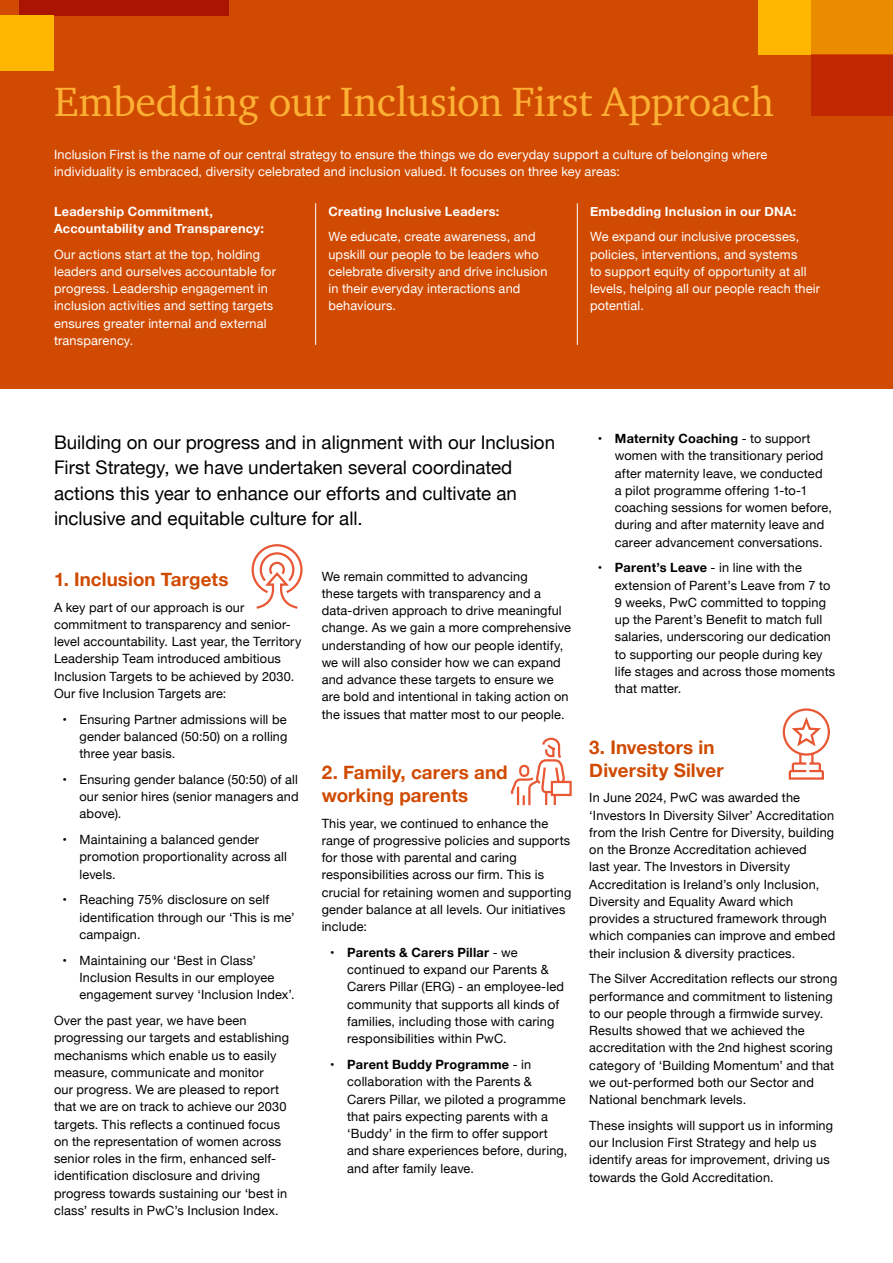
<style>
.page{position:relative;width:893px;height:1263px;background:#fff}
.page>*{position:absolute;margin:0;border:0;box-sizing:border-box;transform-origin:0 0}
.heads{font:42px "Charter ITC Pro";letter-spacing:-.01em;color:#fcb134}
.intro{font:18.75px/25.5px "Helvetica Neue";color:#000}
.body_bold{font:700 18.75px/22.5px "Helvetica Neue";letter-spacing:.005em;color:#d04a02}
.body_white{font:12.75px/17.2px "Helvetica Neue";letter-spacing:.015em;color:#000}
.body{font:12.75px/17.2px "Helvetica Neue";letter-spacing:.015em;color:#000}
.body_white-2{font:12.75px/17.2px "Helvetica Neue";letter-spacing:.015em;color:#fff}
.body_white-3{font:700 12.75px/17.2px "Helvetica Neue";letter-spacing:.02em;color:#fff}
.s1{font-weight:700}
</style>
<div class="page">
<div style="left:0;top:0;width:893px;height:388px;background:#d04a02"></div>
<div style="left:759px;top:0;width:134px;height:54px;background:#ffb600"></div>
<div style="left:811px;top:0;width:82px;height:54px;background:#eb8c00"></div>
<div style="left:811px;top:54px;width:82px;height:62px;background:#bf2800"></div>
<div style="left:19px;top:0;width:210px;height:16px;background:#a91500"></div>
<div style="left:0;top:16px;width:53px;height:55px;background:#ffb600"></div>
<hr style="left:315px;top:203px;width:1px;height:142px;background:#fff">
<hr style="left:577px;top:203px;width:1px;height:142px;background:#fff">
<svg style="left:512px;top:737px;width:60px;height:69px"></svg>
<svg style="left:251px;top:544px;width:52px;height:65px"></svg>
<svg style="left:782px;top:708px;width:48px;height:72px"></svg>
<p class="heads" style="left:54px;top:75px;width:722px">Embedding our Inclusion First Approach</p>
<p class="body_white-2" style="left:54px;top:146px;width:715px">Inclusion First is the name of our central strategy to ensure the things we do everyday support a culture of belonging where individuality is embraced, diversity celebrated and inclusion valued. It focuses on three key areas:</p>
<p class="body_white-3" style="left:54px;top:203px;width:211px">Leadership Commitment,<br>Accountability and Transparency:</p>
<p class="body_white-2" style="left:54px;top:246px;width:223px">Our actions start at the top, holding leaders and ourselves accountable for progress. Leadership engagement in inclusion activities and setting targets ensures greater internal and external transparency.</p>
<p class="body_white-3" style="left:328px;top:203px;width:173px">Creating Inclusive Leaders:</p>
<p class="body_white-2" style="left:328px;top:229px;width:221px">We educate, create awareness, and upskill our people to be leaders who celebrate diversity and drive inclusion in their everyday interactions and behaviours.</p>
<p class="body_white-3" style="left:590px;top:203px;width:208px">Embedding Inclusion in our DNA:</p>
<p class="body_white-2" style="left:590px;top:229px;width:232px">We expand our inclusive processes, policies, interventions, and systems<br>to support equity of opportunity at all levels, helping all our people reach their potential.</p>
<p class="intro" style="left:54px;top:430px;width:503px">Building on our progress and in alignment with our Inclusion First Strategy, we have undertaken several coordinated actions this year to enhance our efforts and cultivate an inclusive and equitable culture for all.</p>
<p class="body_bold" style="left:54px;top:568px;width:176px">1. Inclusion Targets</p>
<p class="body_white" style="left:54px;top:599px;width:249px">A key part of our approach is our commitment to transparency and senior&shy;level accountability. Last year, the Territory Leadership Team introduced ambitious Inclusion Targets to be achieved by 2030.<br>Our five Inclusion Targets are:</p>
<p class="body_white" style="left:80px;top:711px;width:210px;text-align:justify;text-indent:-17px">• Ensuring Partner admissions will be gender balanced (50:50) on a rolling three year basis.</p>
<p class="body_white" style="left:80px;top:771px;width:221px;text-align:justify;text-indent:-17px">• Ensuring gender balance (50:50) of all our senior hires (senior managers and above).</p>
<p class="body_white" style="left:80px;top:832px;width:209px;text-indent:-17px">• Maintaining a balanced gender promotion proportionality across all levels.</p>
<p class="body_white" style="left:80px;top:892px;width:217px;text-indent:-17px">• Reaching 75% disclosure on self identification through our ‘This is me’ campaign.</p>
<p class="body_white" style="left:80px;top:952px;width:217px;text-indent:-17px">• Maintaining our ‘Best in Class’<br>Inclusion Results in our employee engagement survey ‘Inclusion Index’.</p>
<p class="body_white" style="left:54px;top:1012px;width:237px">Over the past year, we have been progressing our targets and establishing mechanisms which enable us to easily measure, communicate and monitor<br>our progress. We are pleased to report that we are on track to achieve our 2030 targets. This reflects a continued focus on the representation of women across senior roles in the firm, enhanced self&shy;identification disclosure and driving progress towards sustaining our ‘best in class’ results in PwC’s Inclusion Index.</p>
<p class="body_white" style="left:322px;top:568px;width:251px">We remain committed to advancing<br>these targets with transparency and a data-driven approach to drive meaningful change. As we gain a more comprehensive understanding of how our people identify, we will also consider how we can expand and advance these targets to ensure we are bold and intentional in taking action on the issues that matter most to our people.</p>
<p class="body_bold" style="left:322px;top:762px;width:188px">2. Family, carers and working parents</p>
<p class="body_white" style="left:322px;top:815px;width:251px">This year, we continued to enhance the range of progressive policies and supports for those with parental and caring responsibilities across our firm. This is crucial for retaining women and supporting gender balance at all levels. Our initiatives include:</p>
<p class="body_white" style="left:347px;top:944px;width:218px;text-indent:-17px"><span class="s1">• Parents &amp; Carers Pillar</span> - we continued to expand our Parents &amp; Carers Pillar (ERG) - an employee-led community that supports all kinds of families, including those with caring responsibilities within PwC.</p>
<p class="body_white" style="left:347px;top:1056px;width:222px;text-indent:-17px"><span class="s1">• Parent Buddy Programme</span> - in collaboration with the Parents &amp; Carers Pillar, we piloted a programme that pairs expecting parents with a ‘Buddy’ in the firm to offer support and share experiences before, during, and after family leave.</p>
<p class="body_white" style="left:615px;top:431px;width:219px;text-indent:-17px"><span class="s1">• Maternity Coaching</span> - to support women with the transitionary period after maternity leave, we conducted a pilot programme offering 1-to-1 coaching sessions for women before, during and after maternity leave and career advancement conversations.</p>
<p class="body_white" style="left:615px;top:560px;width:222px;text-indent:-17px"><span class="s1">• Parent’s Leave</span> - in line with the extension of Parent’s Leave from 7 to 9 weeks, PwC committed to topping up the Parent’s Benefit to match full salaries, underscoring our dedication to supporting our people during key life stages and across those moments that matter.</p>
<p class="body_bold" style="left:589px;top:736px;width:136px">3. Investors in<br>Diversity Silver</p>
<p class="body" style="left:589px;top:790px;width:248px">In June 2024, PwC was awarded the ‘Investors In Diversity Silver’ Accreditation from the Irish Centre for Diversity, building on the Bronze Accreditation achieved<br>last year. The Investors in Diversity Accreditation is Ireland’s only Inclusion, Diversity and Equality Award which provides a structured framework through which companies can improve and embed their inclusion &amp; diversity practices.</p>
<p class="body" style="left:589px;top:971px;width:250px">The Silver Accreditation reflects our strong performance and commitment to listening to our people through a firmwide survey.<br>Results showed that we achieved the accreditation with the 2nd highest scoring category of ‘Building Momentum’ and that we out-performed both our Sector and National benchmark levels.</p>
<p class="body" style="left:589px;top:1117px;width:245px">These insights will support us in informing our Inclusion First Strategy and help us identify areas for improvement, driving us towards the Gold Accreditation.</p>
</div>
